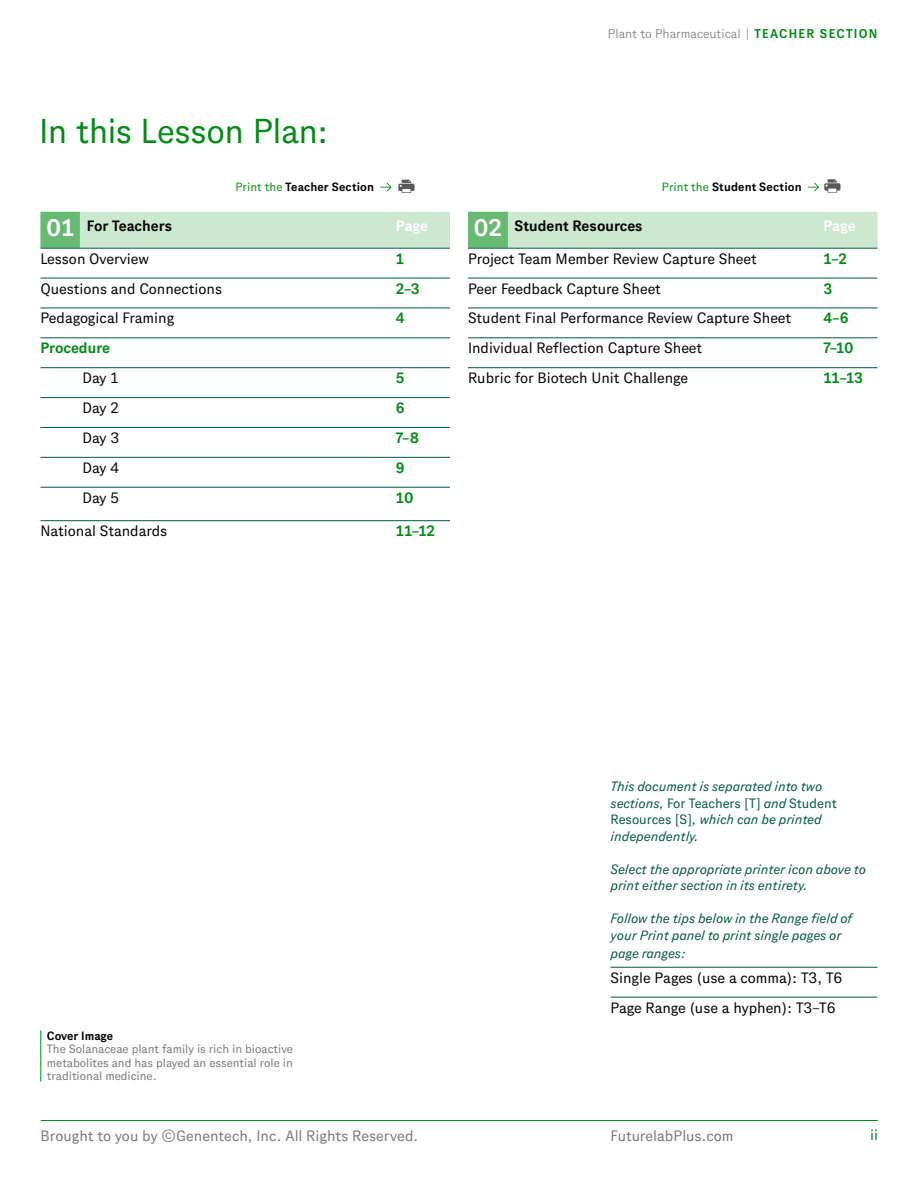
<style>
.page{position:relative;width:918px;height:1188px;background:#fff}
.page>*{position:absolute;margin:0;border:0;box-sizing:border-box;transform-origin:0 0}
.t1{font:34.5px "Gene Sans";letter-spacing:-.015em;color:#008c15}
.t2{font:15px/29.8px "Gene Sans";color:#000}
.t3{font:15px "Gene Sans";color:#77787b}
.t4{font:700 15px "Gene Sans";color:#008c15}
.t5{font:700 15px "Gene Sans";color:#000}
.t6{font:700 15px "Gene Sans";letter-spacing:-.005em;color:#fff}
.t7{font:15px "Gene Sans";color:#008c15}
.t8{font:italic 13.5px/16.5px "Gene Sans";color:#005844}
.t9{font:300 12.75px "Gene Sans";color:#77787b}
.t10{font:12px/13.5px "Gene Sans";color:#77787b;text-align:justify}
.t11{font:700 12px "Gene Sans";letter-spacing:.01em;color:#000}
.s1{font-weight:700;color:#008c15}
.s2{font-weight:400;color:#008c15}
.s3{font-size:24px;color:#fff}
.s4{font-style:normal}
</style>
<div class="page">
<hr style="left:41px;top:1120px;width:837px;height:1px;background:#008c15">
<svg style="left:380px;top:183px;width:12px;height:8px"></svg>
<div style="left:40px;top:212px;width:410px;height:36px;background:#cce8d0"></div>
<div style="left:40px;top:212px;width:40px;height:36px;background:#66ba72"></div>
<hr style="left:40px;top:248px;width:410px;height:1px;background:#005844">
<hr style="left:40px;top:278px;width:410px;height:1px;background:#005844">
<hr style="left:40px;top:308px;width:410px;height:1px;background:#005844">
<hr style="left:40px;top:337px;width:410px;height:1px;background:#005844">
<hr style="left:40px;top:367px;width:410px;height:1px;background:#005844">
<hr style="left:40px;top:397px;width:410px;height:1px;background:#005844">
<hr style="left:40px;top:427px;width:410px;height:1px;background:#005844">
<hr style="left:40px;top:457px;width:410px;height:1px;background:#005844">
<hr style="left:40px;top:487px;width:410px;height:1px;background:#005844">
<hr style="left:40px;top:520px;width:410px;height:1px;background:#005844">
<div style="left:468px;top:212px;width:410px;height:36px;background:#cce8d0"></div>
<div style="left:468px;top:212px;width:40px;height:36px;background:#66ba72"></div>
<hr style="left:468px;top:248px;width:410px;height:1px;background:#005844">
<hr style="left:468px;top:278px;width:410px;height:1px;background:#005844">
<hr style="left:468px;top:308px;width:410px;height:1px;background:#005844">
<hr style="left:468px;top:337px;width:410px;height:1px;background:#005844">
<hr style="left:468px;top:367px;width:410px;height:1px;background:#005844">
<svg style="left:398px;top:180px;width:17px;height:13px"></svg>
<svg style="left:808px;top:179px;width:32px;height:14px"></svg>
<hr style="left:611px;top:967px;width:266px;height:1px;background:#005844">
<hr style="left:611px;top:997px;width:266px;height:1px;background:#005844">
<hr style="left:41px;top:1030px;width:1px;height:52px;background:#008c15">
<p class="t9" style="left:608px;top:26px;width:271px">Plant to Pharmaceutical | <span class="s1">TEACHER SECTION</span></p>
<h1 class="t1" style="left:39px;top:111px;width:291px">In this Lesson Plan:</h1>
<p class="t11" style="left:235px;top:180px;width:140px"><span class="s2">Print the</span> Teacher Section</p>
<p class="t11" style="left:662px;top:180px;width:141px"><span class="s2">Print the</span> Student Section</p>
<p class="t5" style="left:46px;top:217px;width:127px"><span class="s3">01</span> For Teachers</p>
<p class="t6" style="left:396px;top:217px;width:34px">Page</p>
<p class="t2" style="left:40px;top:243px;width:110px">Lesson Overview</p>
<p class="t4" style="left:396px;top:250px;width:10px">1</p>
<p class="t2" style="left:40px;top:273px;width:183px">Questions and Connections</p>
<p class="t4" style="left:396px;top:280px;width:26px">2–3</p>
<p class="t2" style="left:40px;top:303px;width:135px">Pedagogical Framing</p>
<p class="t4" style="left:396px;top:309px;width:10px">4</p>
<p class="t4" style="left:40px;top:339px;width:71px">Procedure</p>
<p class="t2" style="left:82px;top:363px;width:37px">Day 1</p>
<p class="t4" style="left:396px;top:369px;width:10px">5</p>
<p class="t2" style="left:82px;top:393px;width:38px">Day 2</p>
<p class="t4" style="left:396px;top:399px;width:10px">6</p>
<p class="t2" style="left:82px;top:422px;width:38px">Day 3</p>
<p class="t4" style="left:396px;top:429px;width:25px">7–8</p>
<p class="t2" style="left:82px;top:452px;width:38px">Day 4</p>
<p class="t4" style="left:396px;top:459px;width:10px">9</p>
<p class="t2" style="left:82px;top:482px;width:38px">Day 5</p>
<p class="t4" style="left:396px;top:489px;width:19px">10</p>
<p class="t2" style="left:40px;top:516px;width:128px">National Standards</p>
<p class="t4" style="left:396px;top:522px;width:41px">11–12</p>
<p class="t5" style="left:474px;top:217px;width:170px"><span class="s3">02</span> Student Resources</p>
<p class="t6" style="left:824px;top:217px;width:34px">Page</p>
<p class="t2" style="left:468px;top:243px;width:290px">Project Team Member Review Capture Sheet</p>
<p class="t4" style="left:824px;top:250px;width:25px">1–2</p>
<p class="t2" style="left:468px;top:273px;width:195px">Peer Feedback Capture Sheet</p>
<p class="t4" style="left:824px;top:280px;width:11px">3</p>
<p class="t2" style="left:468px;top:303px;width:325px">Student Final Performance Review Capture Sheet</p>
<p class="t4" style="left:824px;top:309px;width:27px">4–6</p>
<p class="t2" style="left:468px;top:333px;width:236px">Individual Reflection Capture Sheet</p>
<p class="t4" style="left:824px;top:339px;width:32px">7–10</p>
<p class="t2" style="left:468px;top:363px;width:222px">Rubric for Biotech Unit Challenge</p>
<p class="t4" style="left:824px;top:369px;width:41px">11–13</p>
<p class="t11" style="left:47px;top:1028px;width:68px">Cover Image</p>
<p class="t10" style="left:47px;top:1042px;width:247px">The Solanaceae plant family is rich in bioactive metabolites and has played an essential role in traditional medicine.</p>
<p class="t8" style="left:611px;top:778px;width:228px">This document is separated into two sections, <span class="s4">For Teachers [T]</span> and <span class="s4">Student<br>Resources [S]</span>, which can be printed independently.</p>
<p class="t8" style="left:611px;top:860px;width:257px">Select the appropriate printer icon above to print either section in its entirety.</p>
<p class="t8" style="left:611px;top:910px;width:243px">Follow the tips below in the Range field of your Print panel to print single pages or</p>
<p class="t8" style="left:611px;top:944px;width:77px">page ranges:</p>
<p class="t2" style="left:611px;top:962px;width:233px">Single Pages (use a comma): T3, T6<br>Page Range (use a hyphen): T3–T6</p>
<p class="t3" style="left:40px;top:1127px;width:379px">Brought to you by ©Genentech, Inc. All Rights Reserved.</p>
<p class="t3" style="left:610px;top:1127px;width:125px">FuturelabPlus.com</p>
<p class="t7" style="left:870px;top:1126px;width:9px">ii</p>
</div>
